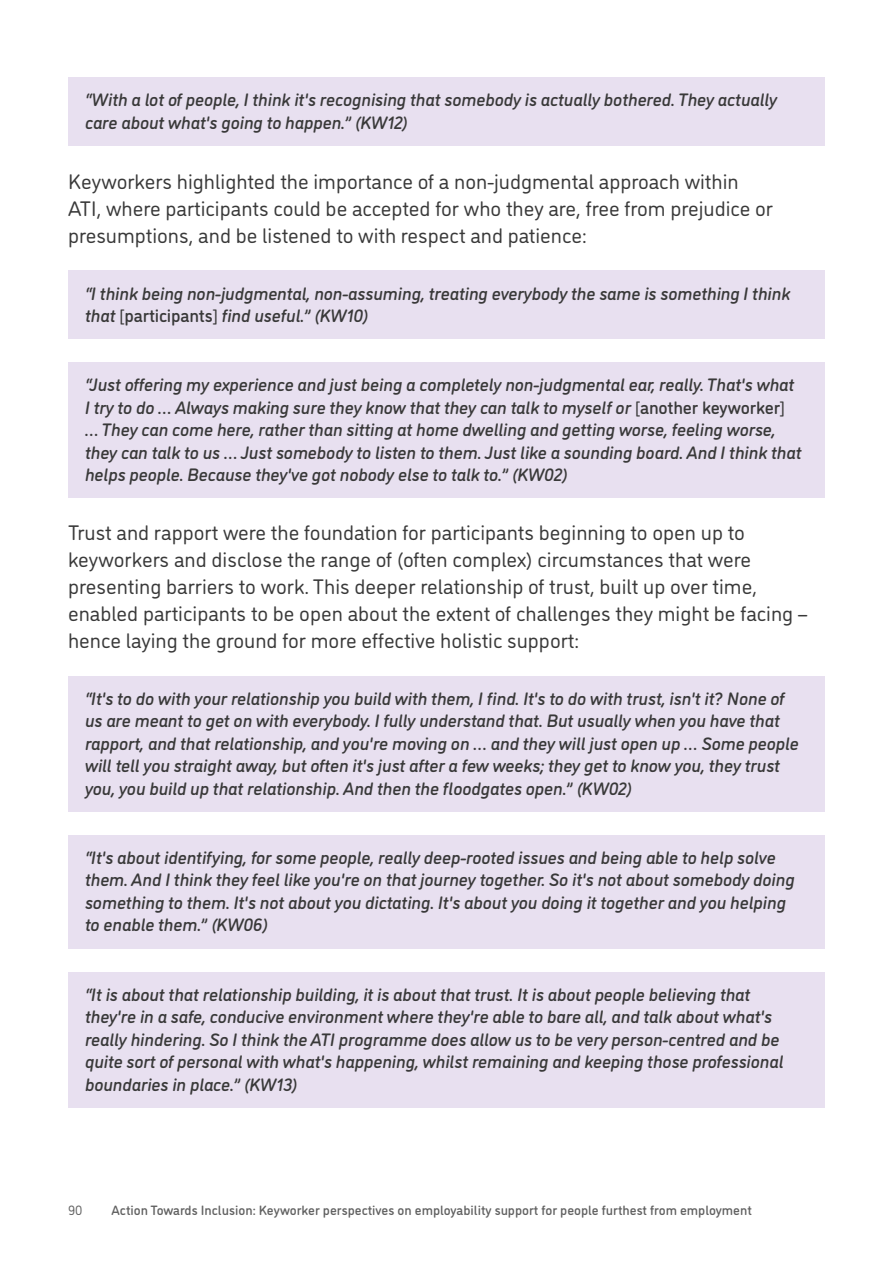
<style>
.page{position:relative;width:893px;height:1263px;background:#fff}
.page>*{position:absolute;margin:0;border:0;box-sizing:border-box;transform-origin:0 0}
.t1{font:21px/27px "DI Nosaur";color:#393939}
.t2{font:italic 500 18px/22.5px "DI Nosaur";letter-spacing:-.01em;color:#393939}
.t3{font:500 13.5px "DI Nosaur";color:#616161}
.t4{font:13.5px "DI Nosaur";color:#616161}
.s1{font-style:normal}
</style>
<div class="page">
<div style="left:68px;top:77px;width:757px;height:69px;background:#e8e0f0"></div>
<div style="left:68px;top:271px;width:757px;height:68px;background:#e8e0f0"></div>
<div style="left:68px;top:362px;width:757px;height:136px;background:#e8e0f0"></div>
<div style="left:68px;top:676px;width:757px;height:136px;background:#e8e0f0"></div>
<div style="left:68px;top:835px;width:757px;height:113px;background:#e8e0f0"></div>
<div style="left:68px;top:972px;width:757px;height:136px;background:#e8e0f0"></div>
<p class="t2" style="left:85px;top:87px;width:694px">“With a lot of people, I think it's recognising that somebody is actually bothered. They actually care about what's going to happen.” (KW12)</p>
<p class="t1" style="left:68px;top:167px;width:707px">Keyworkers highlighted the importance of a non-judgmental approach within<br>ATI, where participants could be accepted for who they are, free from prejudice or presumptions, and be listened to with respect and patience:</p>
<p class="t2" style="left:85px;top:281px;width:707px">“I think being non-judgmental, non-assuming, treating everybody the same is something I think that <span class="s1">[participants]</span> find useful.” (KW10)</p>
<p class="t2" style="left:85px;top:372px;width:718px">“Just offering my experience and just being a completely non-judgmental ear, really. That's what I try to do … Always making sure they know that they can talk to myself or <span class="s1">[another keyworker] </span>… They can come here, rather than sitting at home dwelling and getting worse, feeling worse, they can talk to us … Just somebody to listen to them. Just like a sounding board. And I think that helps people. Because they've got nobody else to talk to.” (KW02)</p>
<p class="t1" style="left:68px;top:518px;width:741px">Trust and rapport were the foundation for participants beginning to open up to keyworkers and disclose the range of (often complex) circumstances that were presenting barriers to work. This deeper relationship of trust, built up over time, enabled participants to be open about the extent of challenges they might be facing – hence laying the ground for more effective holistic support:</p>
<p class="t2" style="left:85px;top:686px;width:715px">“It's to do with your relationship you build with them, I find. It's to do with trust, isn't it? None of us are meant to get on with everybody. I fully understand that. But usually when you have that rapport, and that relationship, and you're moving on … and they will just open up … Some people will tell you straight away, but often it's just after a few weeks; they get to know you, they trust you, you build up that relationship. And then the floodgates open.” (KW02)</p>
<p class="t2" style="left:85px;top:845px;width:711px">“It's about identifying, for some people, really deep-rooted issues and being able to help solve them. And I think they feel like you're on that journey together. So it's not about somebody doing something to them. It's not about you dictating. It's about you doing it together and you helping to enable them.” (KW06)</p>
<p class="t2" style="left:85px;top:982px;width:700px">“It is about that relationship building, it is about that trust. It is about people believing that they're in a safe, conducive environment where they're able to bare all, and talk about what's really hindering. So I think the ATI programme does allow us to be very person-centred and be quite sort of personal with what's happening, whilst remaining and keeping those professional boundaries in place.” (KW13)</p>
<p class="t4" style="left:68px;top:1201px;width:16px">90</p>
<p class="t3" style="left:112px;top:1201px;width:642px">Action Towards Inclusion: Keyworker perspectives on employability support for people furthest from employment</p>
</div>
